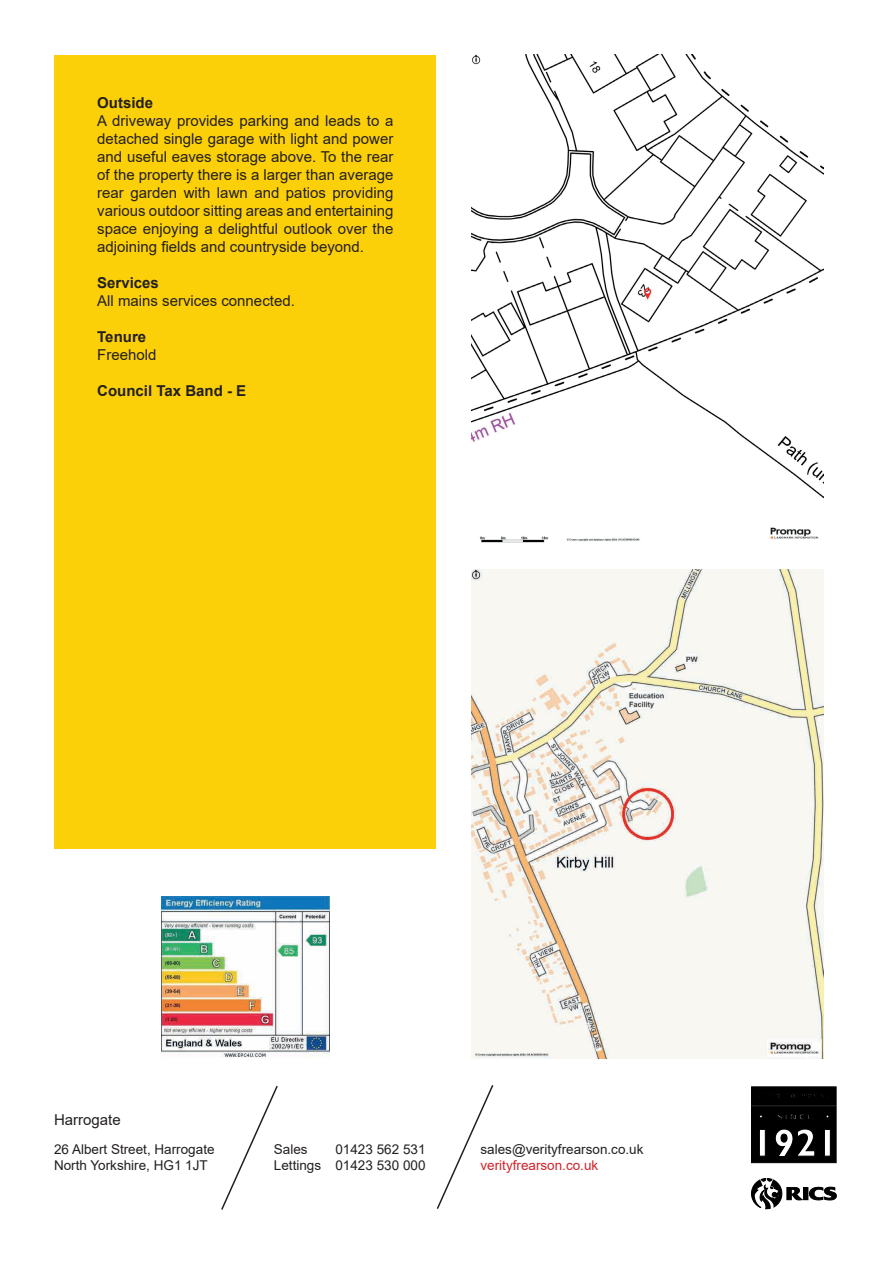
<style>
.page{position:relative;width:893px;height:1263px;background:#fff}
.page>*{position:absolute;margin:0;border:0;box-sizing:border-box;transform-origin:0 0}
.t1{font:15px/18px "Arial";color:#231f20;text-align:justify}
.t2{font:700 15px "Arial";color:#231f20}
.t3{font:13.5px/16.2px "Arial";color:#231f20}
.t4{font:13.5px "Arial";color:#d1232a}
</style>
<div class="page">
<div style="left:55px;top:55px;width:381px;height:793px;background:#fcd008"></div>
<img style="left:472px;top:54px;width:352px;height:489px">
<img style="left:472px;top:570px;width:352px;height:489px">
<img style="left:162px;top:896px;width:167px;height:162px">
<svg style="left:221px;top:1085px;width:57px;height:125px"></svg>
<svg style="left:436px;top:1085px;width:58px;height:124px"></svg>
<svg style="left:751px;top:1086px;width:86px;height:77px;background:#1d1d1e"></svg>
<svg style="left:809px;top:1186px;width:28px;height:15px"></svg>
<div style="left:803px;top:1187px;width:5px;height:13px;background:#000001"></div>
<svg style="left:751px;top:1178px;width:52px;height:31px"></svg>
<p class="t2" style="left:97px;top:92px;width:57px">Outside</p>
<p class="t1" style="left:97px;top:112px;width:298px">A driveway provides parking and leads to a detached single garage with light and power and useful eaves storage above. To the rear of the property there is a larger than average rear garden with lawn and patios providing various outdoor sitting areas and entertaining space enjoying a delightful outlook over the adjoining fields and countryside beyond.</p>
<p class="t2" style="left:97px;top:272px;width:63px">Services</p>
<p class="t1" style="left:97px;top:292px;width:199px">All mains services connected.</p>
<p class="t2" style="left:97px;top:326px;width:50px">Tenure</p>
<p class="t1" style="left:97px;top:346px;width:61px">Freehold</p>
<p class="t2" style="left:97px;top:380px;width:150px">Council Tax Band - E</p>
<p class="t1" style="left:54px;top:1111px;width:68px">Harrogate</p>
<p class="t3" style="left:54px;top:1141px;width:162px">26 Albert Street, Harrogate<br>North Yorkshire, HG1 1JT</p>
<p class="t3" style="left:274px;top:1141px;width:35px">Sales</p>
<p class="t3" style="left:274px;top:1141px;width:153px;text-align:right">01423 562 531<br>Lettings 01423 530 000</p>
<p class="t3" style="left:480px;top:1141px;width:164px">sales@verityfrearson.co.uk</p>
<p class="t4" style="left:480px;top:1156px;width:119px">verityfrearson.co.uk</p>
</div>
